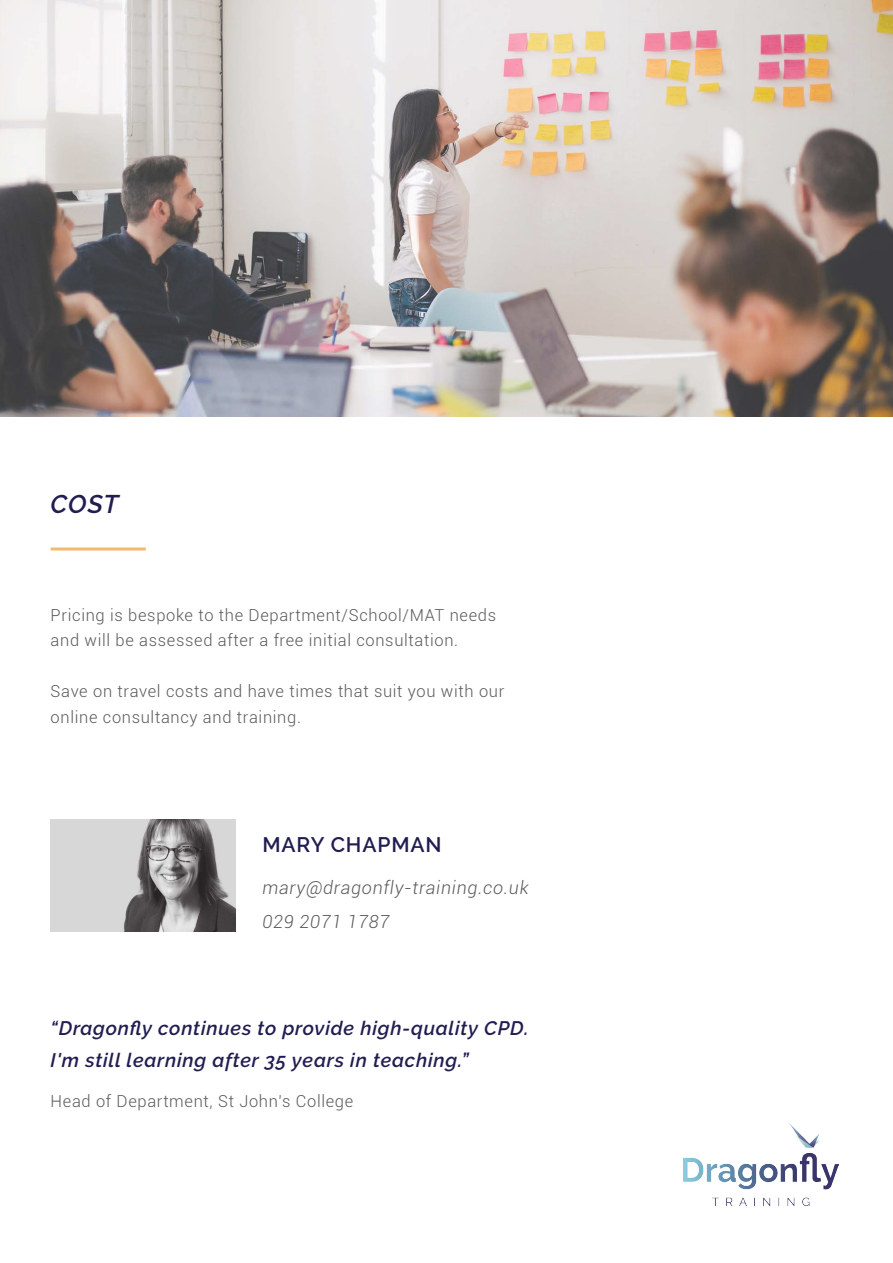
<style>
.page{position:relative;width:893px;height:1263px;background:#fff}
.page>*{position:absolute;margin:0;border:0;box-sizing:border-box;transform-origin:0 0}
.t1{font:italic 600 25.5px "Raleway";color:#211d51}
.t2{font:600 21px "Raleway";letter-spacing:.04em;color:#211d51}
.t3{font:italic 600 19.5px/31.5px "Raleway";letter-spacing:.04em;color:#211d51}
.t4{font:italic 300 18px/34.5px "Roboto";letter-spacing:.04em;color:#58595a}
.t5{font:300 16.5px/25.5px "Roboto";letter-spacing:.04em;color:#58595a}
</style>
<div class="page">
<img style="left:0;top:0;width:893px;height:416px">
<img style="left:684px;top:1123px;width:154px;height:82px">
<img style="left:51px;top:819px;width:185px;height:113px">
<hr style="left:51px;top:547px;width:95px;height:3px;background:#f1ba70">
<h1 class="t1" style="left:51px;top:489px;width:69px">COST</h1>
<p class="t5" style="left:51px;top:601px;width:447px">Pricing is bespoke to the Department/School/MAT needs and will be assessed after a free initial consultation.</p>
<p class="t5" style="left:51px;top:678px;width:455px">Save on travel costs and have times that suit you with our online consultancy and training.</p>
<p class="t2" style="left:262px;top:832px;width:181px">MARY CHAPMAN</p>
<p class="t4" style="left:262px;top:870px;width:268px">mary@dragonfly-training.co.uk<br>029 2071 1787</p>
<p class="t3" style="left:51px;top:1012px;width:479px">“Dragonfly continues to provide high-quality CPD.<br>I'm still learning after 35 years in teaching.”</p>
<p class="t5" style="left:51px;top:1088px;width:304px">Head of Department, St John's College</p>
</div>
